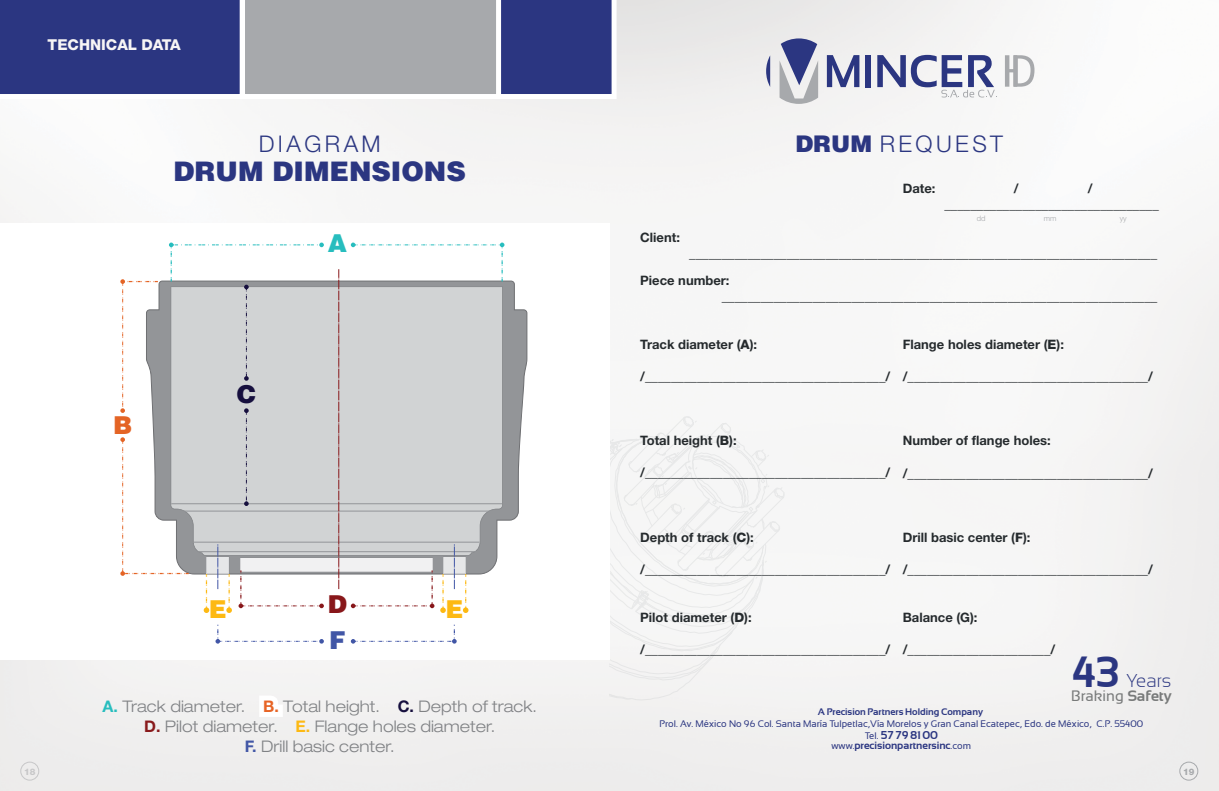
<style>
.page{position:relative;width:1219px;height:791px;background:#fff}
.page>*{position:absolute;margin:0;border:0;box-sizing:border-box;transform-origin:0 0}
.t1{font:700 43.4px "Sansation";color:#2b3681}
.t2{font:900 27px "Helvetica";color:#2b3681}
.t3{font:900 24.7px "Helvetica";color:#fdb913}
.t4{font:900 24.7px "Helvetica";color:#27bdbe}
.t5{font:900 24.7px "Helvetica";color:#88171a}
.t6{font:900 24.7px "Helvetica";color:#4156a6}
.t7{font:900 24.7px "Helvetica";color:#e46425}
.t8{font:900 24.7px "Helvetica";color:#160f3e}
.t9{font:300 23px "Helvetica Neue";letter-spacing:.15em;color:#2b3681}
.t10{font:300 18.5px "Sansation";color:#2b3681}
.t11{font:300 expanded 16px/20px "Helvetica Neue";color:#808285;text-align:center}
.t12{font:15.1px "Sansation";color:#787a7a}
.t13{font:800 15px "Helvetica Neue";color:#f7f5f5}
.t14{font:700 13px/16px "Helvetica Neue";color:#252a2d}
.t15{font:700 11.4px "Sansation";color:#2b3681}
.t16{font:700 10.4px "Sansation";color:#2b3681}
.t17{font:9.5px "Sansation";color:#2b3681}
.t18{font:700 9.5px "Sansation";color:#2b3681}
.t19{font:800 9px "Helvetica Neue";color:#a7a9ac}
.t20{font:300 7.6px "Helvetica Neue";color:#a7a9ac}
.s1{font-family:"Helvetica";font-weight:900}
.s2{font-weight:700;font-stretch:normal;color:#27bdbe}
.s3{font-weight:700;font-stretch:normal;color:#e76425}
.s4{font-weight:700;font-stretch:normal;color:#160f3e}
.s5{font-weight:700;font-stretch:normal;color:#891a1c}
.s6{font-weight:700;font-stretch:normal;color:#fdb913}
.s7{font-weight:700;font-stretch:normal;color:#4156a6}
.s8{font-weight:800}
.s9{font-weight:700}
.s10{font-weight:400;font-size:9.5px}
</style>
<div class="page">
<img style="left:0;top:0;width:1219px;height:791px">
<div style="left:21px;top:762px;width:18px;height:18px;border:1px solid #a7a9ac;border-radius:50%"></div>
<div style="left:1179px;top:762px;width:19px;height:18px;border:1px solid #a7a9ac;border-radius:50%"></div>
<svg style="left:609px;top:416px;width:176px;height:284px"></svg>
<svg style="left:779px;top:38px;width:39px;height:66px"></svg>
<svg style="left:766px;top:55px;width:4px;height:32px"></svg>
<svg style="left:1005px;top:55px;width:29px;height:32px"></svg>
<svg style="left:827px;top:55px;width:32px;height:32px"></svg>
<div style="left:865px;top:55px;width:6px;height:32px;background:#2b3681"></div>
<svg style="left:877px;top:55px;width:119px;height:42px"></svg>
<svg style="left:0;top:0;width:619px;height:102px;background:#6f759d"></svg>
<div style="left:0;top:223px;width:609px;height:437px;background:#fff"></div>
<svg style="left:504px;top:281px;width:23px;height:240px;fill:#939598"></svg>
<svg style="left:351px;top:624px;width:106px;height:20px"></svg>
<svg style="left:215px;top:624px;width:109px;height:20px"></svg>
<svg style="left:120px;top:243px;width:384px;height:370px"></svg>
<svg style="left:244px;top:690px;width:40px;height:32px"></svg>
<p class="t13" style="left:48px;top:36px;width:135px">TECHNICAL DATA</p>
<h3 class="t9" style="left:259px;top:130px;width:124px">DIAGRAM</h3>
<h3 class="t9" style="left:795px;top:130px;width:209px"><span class="s1">DRUM</span> REQUEST</h3>
<h2 class="t2" style="left:174px;top:153px;width:294px">DRUM DIMENSIONS</h2>
<h3 class="t7" style="left:113px;top:408px;width:21px">B</h3>
<h3 class="t8" style="left:237px;top:378px;width:21px">C</h3>
<h3 class="t4" style="left:328px;top:227px;width:21px">A</h3>
<h3 class="t5" style="left:328px;top:588px;width:21px">D</h3>
<h3 class="t6" style="left:329px;top:624px;width:18px">F</h3>
<h3 class="t3" style="left:209px;top:593px;width:19px">E</h3>
<h3 class="t3" style="left:445px;top:593px;width:19px">E</h3>
<p class="t11" style="left:102px;top:696px;width:436px"><span class="s2">A.</span> Track diameter. <span class="s3">B.</span> Total height. <span class="s4">C.</span> Depth of track.<br><span class="s5">D.</span> Pilot diameter. <span class="s6">E.</span> Flange holes diameter.<br><span class="s7">F.</span> Drill basic center.</p>
<p class="t14" style="left:903px;top:180px;width:34px">Date:</p>
<p class="t14" style="left:1014px;top:180px;width:6px">/</p>
<p class="t14" style="left:944px;top:180px;width:216px;text-indent:143px">/ _________________________________</p>
<p class="t20" style="left:977px;top:213px;width:10px">dd</p>
<p class="t20" style="left:1044px;top:213px;width:14px">mm</p>
<p class="t20" style="left:1120px;top:213px;width:9px">yy</p>
<p class="t14" style="left:640px;top:229px;width:41px">Client:</p>
<p class="t14" style="left:640px;top:240px;width:518px;line-height:26.2px;text-indent:49px">________________________________________________________________________<br>Piece number:</p>
<p class="t14" style="left:722px;top:288px;width:437px">___________________________________________________________________</p>
<p class="t14" style="left:640px;top:336px;width:118px">Track diameter (<span class="s8">A</span>):</p>
<p class="t14" style="left:640px;top:368px;width:252px">/_____________________________________/</p>
<p class="t14" style="left:903px;top:336px;width:163px">Flange holes diameter (<span class="s8">E</span>):</p>
<p class="t14" style="left:903px;top:369px;width:252px">/_____________________________________/</p>
<p class="t14" style="left:640px;top:432px;width:98px">Total height (<span class="s8">B</span>):</p>
<p class="t14" style="left:640px;top:464px;width:252px">/_____________________________________/</p>
<p class="t14" style="left:903px;top:433px;width:150px">Number of flange holes:</p>
<p class="t14" style="left:903px;top:465px;width:252px">/_____________________________________/</p>
<p class="t14" style="left:640px;top:528px;width:115px">Depth of track (<span class="s8">C</span>):</p>
<p class="t14" style="left:640px;top:561px;width:252px">/_____________________________________/</p>
<p class="t14" style="left:640px;top:608px;width:113px">Pilot diameter (<span class="s8">D</span>):</p>
<p class="t14" style="left:640px;top:641px;width:252px">/_____________________________________/</p>
<p class="t14" style="left:903px;top:529px;width:129px">Drill basic center (<span class="s8">F</span>):</p>
<p class="t14" style="left:903px;top:561px;width:252px">/_____________________________________/</p>
<p class="t14" style="left:903px;top:609px;width:76px">Balance (G):</p>
<p class="t14" style="left:903px;top:641px;width:154px">/______________________/</p>
<h1 class="t1" style="left:1072px;top:647px;width:49px">43</h1>
<h3 class="t10" style="left:1126px;top:670px;width:46px">Years</h3>
<p class="t12" style="left:1071px;top:687px;width:102px">Braking <span class="s9">Safety</span></p>
<p class="t18" style="left:818px;top:707px;width:167px">A Precision Partners Holding Company</p>
<p class="t17" style="left:659px;top:718px;width:485px">Prol. Av. México No 96 Col. Santa María Tulpetlac,Vía Morelos y Gran Canal Ecatepec, Edo. de México, C.P. 55400</p>
<p class="t15" style="left:865px;top:729px;width:74px"><span class="s10">Tel.</span> 57 79 81 00</p>
<p class="t16" style="left:832px;top:739px;width:141px"><span class="s10">www.</span>precisionpartnersinc<span class="s10">.com</span></p>
<p class="t19" style="left:24px;top:766px;width:13px">18</p>
<p class="t19" style="left:1183px;top:766px;width:13px">19</p>
</div>
